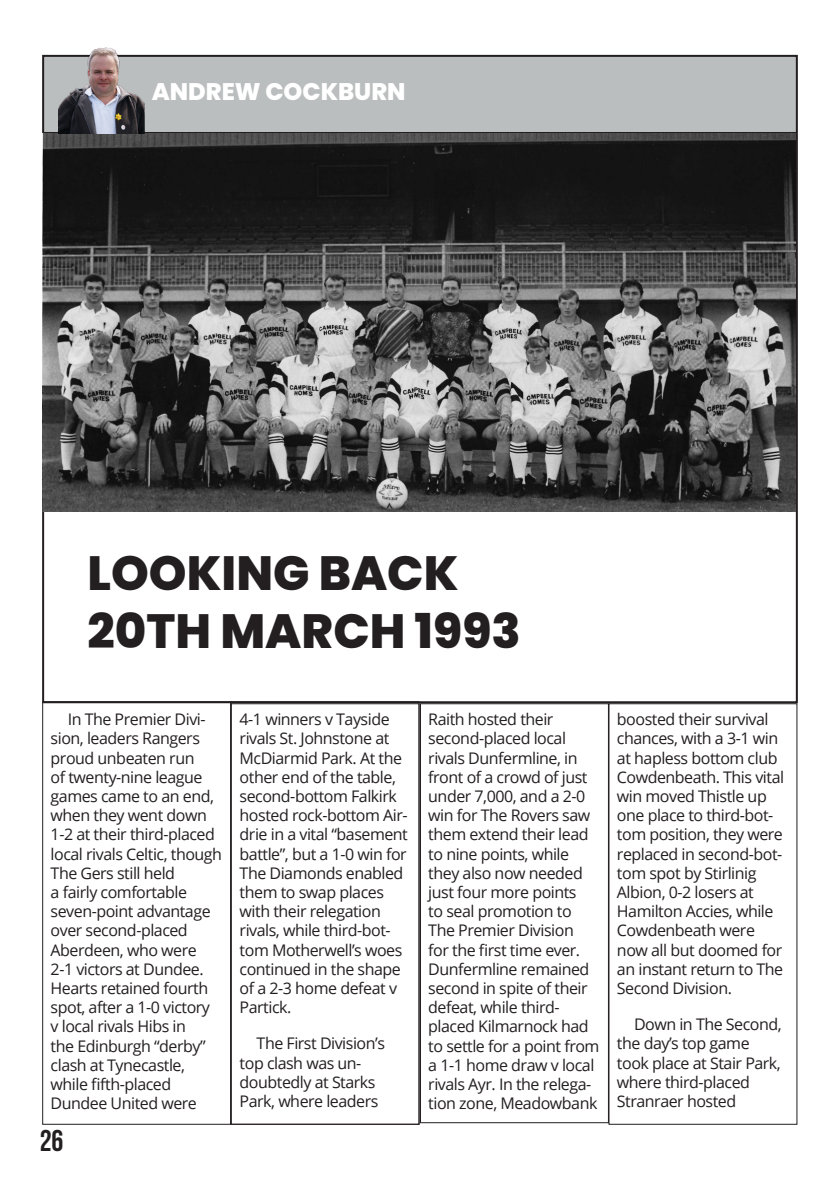
<style>
.page{position:relative;width:840px;height:1191px;background:#fff}
.page>*{position:absolute;margin:0;border:0;box-sizing:border-box;transform-origin:0 0}
.t1{font:800 48px/57.6px "Poppins";color:#231f20}
.t2{font:700 30px "Bebas Neue";color:#231f20}
.t3{font:800 24px "Poppins";color:#fff}
.t4{font:16px/19.2px "Open Sans";letter-spacing:-.03em;color:#231f20}
</style>
<div class="page">
<div style="left:43px;top:56px;width:753px;height:77px;background:#bbbebe"></div>
<div style="left:42px;top:55px;width:755px;height:79px;border:2px solid #231f20"></div>
<img style="left:42px;top:134px;width:753px;height:377px">
<div style="left:42px;top:701px;width:189px;height:423px;border:1px solid #231f20"></div>
<div style="left:230px;top:701px;width:189px;height:423px;border:1px solid #231f20"></div>
<div style="left:420px;top:703px;width:188px;height:420px;border:1px solid #231f20"></div>
<div style="left:608px;top:703px;width:189px;height:421px;border:1px solid #231f20"></div>
<img style="left:58px;top:47px;width:86px;height:87px">
<h3 class="t3" style="left:152px;top:77px;width:255px">ANDREW COCKBURN</h3>
<h1 class="t1" style="left:87px;top:544px;width:434px">LOOKING BACK<br>20TH MARCH 1993</h1>
<p class="t4" style="left:51px;top:709px;width:173px;text-indent:17px">In The Premier Divi&shy;sion, leaders Rangers proud unbeaten run<br>of twenty-nine league games came to an end, when they went down<br>1-2 at their third-placed local rivals Celtic, though<br>The Gers still held<br>a fairly comfortable seven-point advantage over second-placed<br>Aberdeen, who were<br>2-1 victors at Dundee.<br>Hearts retained fourth spot, after a 1-0 victory<br>v local rivals Hibs in<br>the Edinburgh “derby” clash at Tynecastle, while fifth-placed<br>Dundee United were</p>
<p class="t4" style="left:239px;top:709px;width:170px">4-1 winners v Tayside rivals St. Johnstone at<br>McDiarmid Park. At the other end of the table, second-bottom Falkirk hosted rock-bottom Air&shy;drie in a vital “basement battle”, but a 1-0 win for<br>The Diamonds enabled them to swap places with their relegation rivals, while third-bot&shy;tom Motherwell’s woes continued in the shape of a 2-3 home defeat v<br>Partick.</p>
<p class="t4" style="left:239px;top:1033px;width:147px;text-indent:17px">The First Division’s top clash was un&shy;doubtedly at Starks<br>Park, where leaders</p>
<h2 class="t2" style="left:40px;top:1124px;width:25px">26</h2>
<p class="t4" style="left:428px;top:709px;width:173px">Raith hosted their second-placed local rivals Dunfermline, in front of a crowd of just under 7,000, and a 2-0 win for The Rovers saw them extend their lead to nine points, while they also now needed just four more points<br>to seal promotion to<br>The Premier Division<br>for the first time ever.<br>Dunfermline remained second in spite of their defeat, while third&shy;placed Kilmarnock had to settle for a point from a 1-1 home draw v local rivals Ayr. In the relega&shy;tion zone, Meadowbank</p>
<p class="t4" style="left:616px;top:709px;width:168px">boosted their survival chances, with a 3-1 win at hapless bottom club<br>Cowdenbeath. This vital win moved Thistle up one place to third-bot&shy;tom position, they were replaced in second-bot&shy;tom spot by Stirlinig<br>Albion, 0-2 losers at<br>Hamilton Accies, while<br>Cowdenbeath were now all but doomed for an instant return to The<br>Second Division.</p>
<p class="t4" style="left:616px;top:1014px;width:166px;text-indent:17px">Down in The Second, the day’s top game took place at Stair Park, where third-placed<br>Stranraer hosted</p>
</div>
